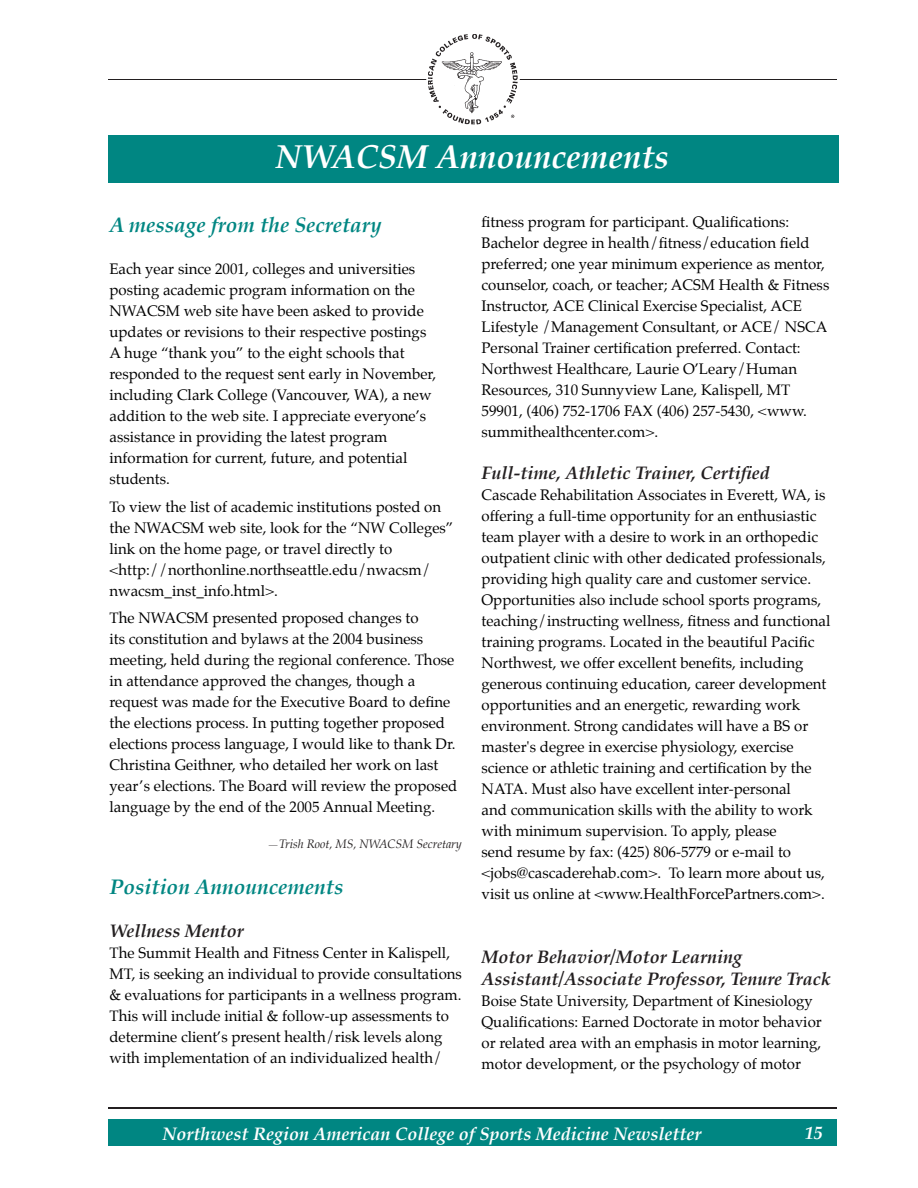
<style>
.page{position:relative;width:918px;height:1188px;background:#fff}
.page>*{position:absolute;margin:0;border:0;box-sizing:border-box;transform-origin:0 0}
.t1{font:italic 700 33px "Palatino";color:#fff}
.t2{font:italic 700 21px "Palatino";color:#008682}
.t3{font:italic 700 18px/21.6px "Palatino";color:#231f20}
.t4{font:italic 700 18px "Palatino";color:#fff}
.t5{font:15px/21px "Palatino";color:#000}
.t6{font:italic 12px "Palatino";color:#231f20}
</style>
<div class="page">
<hr style="left:108px;top:1107px;width:729px;height:1px;background:#231f20">
<div style="left:108px;top:1119px;width:729px;height:27px;background:#008682"></div>
<hr style="left:108px;top:79px;width:729px;height:1px;background:#231f20">
<div style="left:426px;top:36px;width:94px;height:94px;background:#fff;border-radius:50%"></div>
<img style="left:428px;top:35px;width:89px;height:89px">
<div style="left:108px;top:135px;width:731px;height:48px;background:#008682"></div>
<h1 class="t1" style="left:276px;top:137px;width:395px">NWACSM Announcements</h1>
<h2 class="t2" style="left:110px;top:212px;width:274px">A message from the Secretary</h2>
<p class="t5" style="left:110px;top:259px;width:328px">Each year since 2001, colleges and universities posting academic program information on the NWACSM web site have been asked to provide updates or revisions to their respective postings A huge “thank you” to the eight schools that responded to the request sent early in November, including Clark College (Vancouver, WA), a new addition to the web site. I appreciate everyone’s assistance in providing the latest program information for current, future, and potential students.</p>
<p class="t5" style="left:110px;top:497px;width:345px">To view the list of academic institutions posted on the NWACSM web site, look for the “NW Colleges” link on the home page, or travel directly to &lt;http://northonline.northseattle.edu/nwacsm/ nwacsm_inst_info.html&gt;.</p>
<p class="t5" style="left:110px;top:609px;width:349px">The NWACSM presented proposed changes to<br>its constitution and bylaws at the 2004 business meeting, held during the regional conference. Those in attendance approved the changes, though a request was made for the Executive Board to define the elections process. In putting together proposed elections process language, I would like to thank Dr.<br>Christina Geithner, who detailed her work on last year’s elections. The Board will review the proposed language by the end of the 2005 Annual Meeting.</p>
<p class="t6" style="left:267px;top:837px;width:196px">—Trish Root, MS, NWACSM Secretary</p>
<h2 class="t2" style="left:110px;top:875px;width:235px">Position Announcements</h2>
<p class="t3" style="left:110px;top:922px;width:136px">Wellness Mentor</p>
<p class="t5" style="left:110px;top:944px;width:354px">The Summit Health and Fitness Center in Kalispell, MT, is seeking an individual to provide consultations &amp; evaluations for participants in a wellness program.<br>This will include initial &amp; follow-up assessments to determine client’s present health/risk levels along with implementation of an individualized health/</p>
<p class="t5" style="left:482px;top:212px;width:349px">fitness program for participant. Qualifications:<br>Bachelor degree in health/fitness/education field preferred; one year minimum experience as mentor, counselor, coach, or teacher; ACSM Health &amp; Fitness Instructor, ACE Clinical Exercise Specialist, ACE Lifestyle /Management Consultant, or ACE/ NSCA Personal Trainer certification preferred. Contact:<br>Northwest Healthcare, Laurie O’Leary/Human Resources, 310 Sunnyview Lane, Kalispell, MT 59901, (406) 752-1706 FAX (406) 257-5430, &lt;www. summithealthcenter.com&gt;.</p>
<p class="t3" style="left:482px;top:464px;width:290px">Full-time, Athletic Trainer, Certified</p>
<p class="t5" style="left:482px;top:486px;width:350px">Cascade Rehabilitation Associates in Everett, WA, is offering a full-time opportunity for an enthusiastic team player with a desire to work in an orthopedic outpatient clinic with other dedicated professionals, providing high quality care and customer service.<br>Opportunities also include school sports programs, teaching/instructing wellness, fitness and functional training programs. Located in the beautiful Pacific Northwest, we offer excellent benefits, including generous continuing education, career development opportunities and an energetic, rewarding work environment. Strong candidates will have a BS or master's degree in exercise physiology, exercise science or athletic training and certification by the NATA. Must also have excellent inter-personal<br>and communication skills with the ability to work with minimum supervision. To apply, please<br>send resume by fax: (425) 806-5779 or e-mail to &lt;jobs@cascaderehab.com&gt;. To learn more about us, visit us online at &lt;www.HealthForcePartners.com&gt;.</p>
<p class="t3" style="left:482px;top:948px;width:351px">Motor Behavior/Motor Learning<br>Assistant/Associate Professor, Tenure Track</p>
<p class="t5" style="left:482px;top:991px;width:342px">Boise State University, Department of Kinesiology Qualifications: Earned Doctorate in motor behavior or related area with an emphasis in motor learning, motor development, or the psychology of motor</p>
<p class="t4" style="left:163px;top:1123px;width:540px">Northwest Region American College of Sports Medicine Newsletter</p>
<p class="t4" style="left:805px;top:1122px;width:19px">15</p>
</div>
